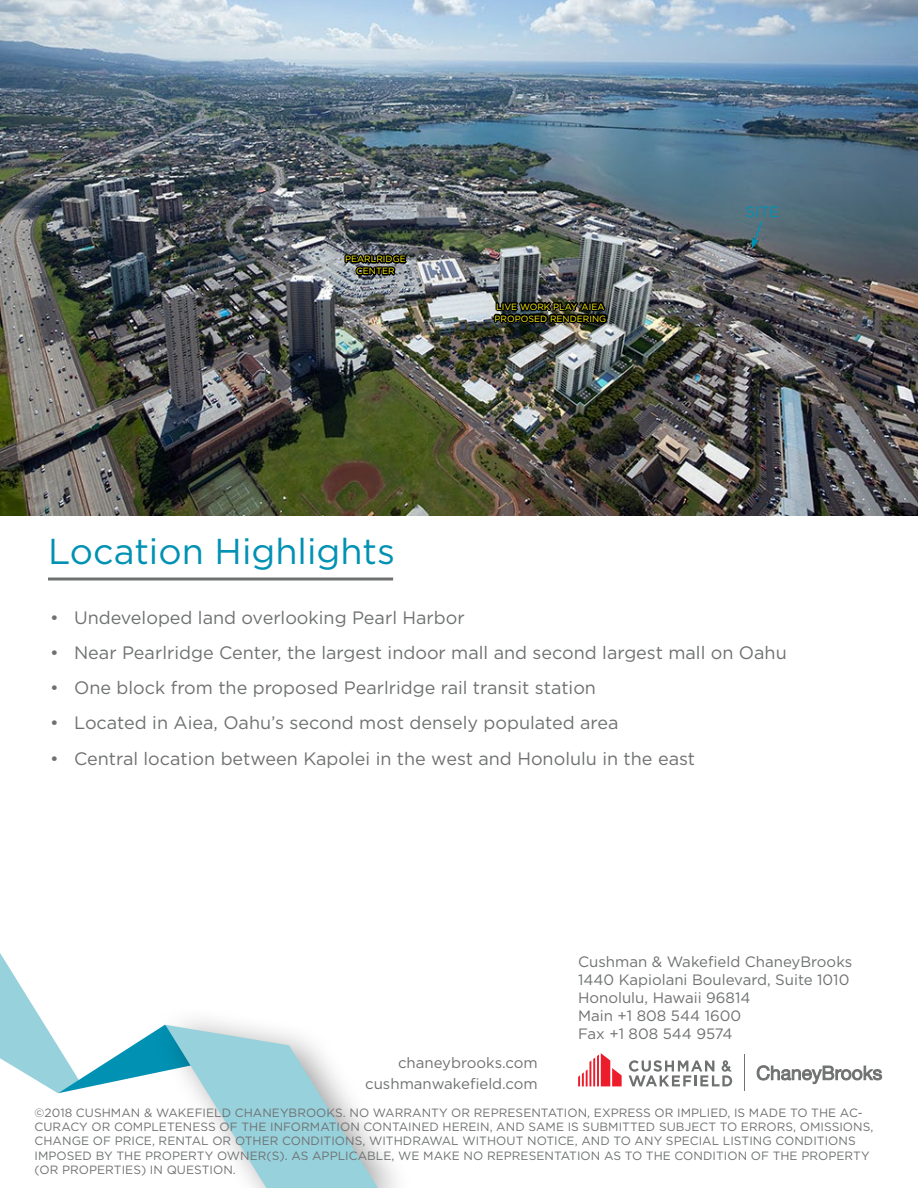
<style>
.page{position:relative;width:918px;height:1188px;background:#fff}
.page>*{position:absolute;margin:0;border:0;box-sizing:border-box;transform-origin:0 0}
.t1{font:36px "Gotham";color:#0091b3}
.t2{font:18px "Gotham";color:#6f7171}
.t3{font:15px/18px "Gotham";color:#6f7171}
.t4{font:15px "Gotham";color:#0091b3}
.t5{font:12px/14.4px "Gotham";letter-spacing:.005em;color:#6f7171}
.t6{font:9px/12px "Gotham";letter-spacing:.005em;color:#fff200}
</style>
<div class="page">
<img style="left:1px;top:0;width:917px;height:515px">
<div style="left:151px;top:1004px;width:265px;height:184px;background:#000;opacity:.39"></div>
<svg style="left:0;top:953px;width:378px;height:235px"></svg>
<hr style="left:744px;top:1055px;width:1px;height:36px;background:#707272">
<svg style="left:578px;top:1053px;width:44px;height:33px"></svg>
<svg style="left:629px;top:1060px;width:103px;height:26px"></svg>
<svg style="left:756px;top:1065px;width:126px;height:19px"></svg>
<img style="left:492px;top:295px;width:118px;height:34px">
<svg style="left:343px;top:249px;width:65px;height:33px;background:#52565c"></svg>
<svg style="left:752px;top:220px;width:12px;height:29px"></svg>
<hr style="left:48px;top:578px;width:345px;height:2px;background:#6f7171">
<p class="t6" style="left:345px;top:253px;width:62px;text-align:center">PEARLRIDGE<br>CENTER</p>
<h1 class="t1" style="left:48px;top:529px;width:349px">Location Highlights</h1>
<p class="t6" style="left:494px;top:300px;width:113px">LIVE WORK PLAY ‘AIEA<br>PROPOSED RENDERING</p>
<p class="t4" style="left:745px;top:203px;width:35px">SITE</p>
<h2 class="t2" style="left:50px;top:607px;width:416px">• Undeveloped land overlooking Pearl Harbor</h2>
<h2 class="t2" style="left:50px;top:642px;width:738px">• Near Pearlridge Center, the largest indoor mall and second largest mall on Oahu</h2>
<h2 class="t2" style="left:50px;top:677px;width:548px">• One block from the proposed Pearlridge rail transit station</h2>
<h2 class="t2" style="left:50px;top:712px;width:570px">• Located in Aiea, Oahu’s second most densely populated area</h2>
<h2 class="t2" style="left:50px;top:747px;width:647px">• Central location between Kapolei in the west and Honolulu in the east</h2>
<p class="t3" style="left:578px;top:953px;width:276px">Cushman &amp; Wakefield ChaneyBrooks<br>1440 Kapiolani Boulevard, Suite 1010<br>Honolulu, Hawaii 96814<br>Main +1 808 544 1600<br>Fax +1 808 544 9574</p>
<p class="t3" style="left:365px;top:1052px;width:174px;line-height:21px;text-align:right">chaneybrooks.com cushmanwakefield.com</p>
<p class="t5" style="left:35px;top:1105px;width:840px">©2018 CUSHMAN &amp; WAKEFIELD CHANEYBROOKS. NO WARRANTY OR REPRESENTATION, EXPRESS OR IMPLIED, IS MADE TO THE AC-CURACY OR COMPLETENESS OF THE INFORMATION CONTAINED HEREIN, AND SAME IS SUBMITTED SUBJECT TO ERRORS, OMISSIONS, CHANGE OF PRICE, RENTAL OR OTHER CONDITIONS, WITHDRAWAL WITHOUT NOTICE, AND TO ANY SPECIAL LISTING CONDITIONS IMPOSED BY THE PROPERTY OWNER(S). AS APPLICABLE, WE MAKE NO REPRESENTATION AS TO THE CONDITION OF THE PROPERTY (OR PROPERTIES) IN QUESTION.</p>
</div>
